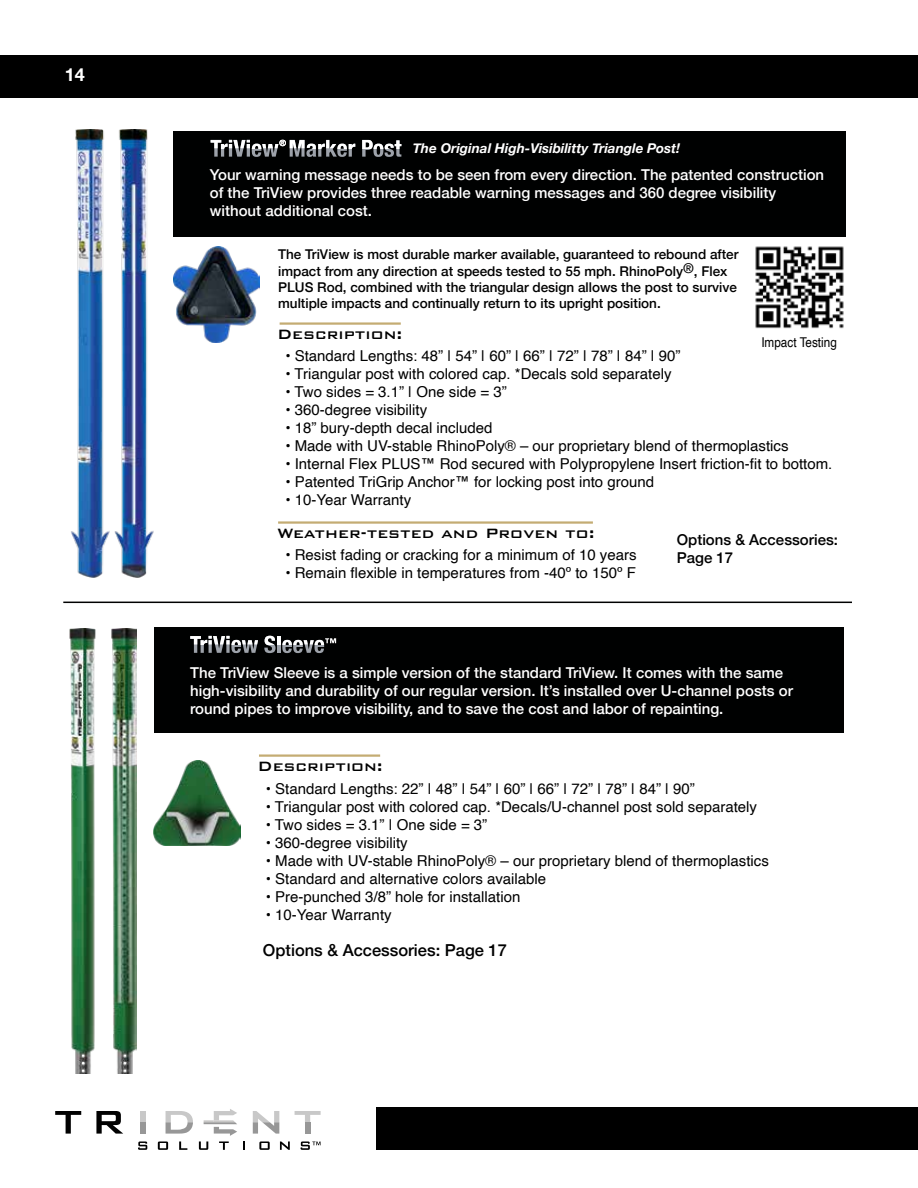
<style>
.page{position:relative;width:918px;height:1188px;background:#fff}
.page>*{position:absolute;margin:0;border:0;box-sizing:border-box;transform-origin:0 0}
.t1{font:500 18px "Bank Gothic BT";color:#000101}
.t2{font:700 18px "Helvetica Neue";color:#fff}
.t3{font:500 16.5px "Helvetica Neue";color:#000101}
.t4{font:15px "Helvetica";color:#000101}
.t5{font:500 15px/18px "Helvetica Neue";color:#fff}
.t6{font:500 15px/18px "Helvetica Neue";color:#000101}
.t7{font:500 13.5px/16.2px "Helvetica Neue";color:#000101}
.t8{font:italic 700 13.5px "Helvetica Neue";color:#fff}
.t9{font:13.5px "Helvetica";color:#000101;scale:.87 1}
</style>
<div class="page">
<div style="left:0;top:55px;width:918px;height:43px;background:#000"></div>
<div style="left:376px;top:1107px;width:542px;height:43px;background:#000"></div>
<svg style="left:55px;top:1111px;width:26px;height:23px"></svg>
<svg style="left:96px;top:1111px;width:27px;height:23px"></svg>
<div style="left:140px;top:1111px;width:5px;height:11px;background:#c8c8c8"></div>
<svg style="left:295px;top:1111px;width:26px;height:11px"></svg>
<div style="left:140px;top:1122px;width:5px;height:12px;background:#979797"></div>
<svg style="left:166px;top:1111px;width:27px;height:23px"></svg>
<div style="left:305px;top:1122px;width:5px;height:12px;background:#979797"></div>
<svg style="left:253px;top:1111px;width:26px;height:23px"></svg>
<svg style="left:138px;top:1141px;width:9px;height:9px"></svg>
<svg style="left:158px;top:1141px;width:10px;height:9px"></svg>
<svg style="left:179px;top:1141px;width:8px;height:9px"></svg>
<svg style="left:199px;top:1109px;width:38px;height:41px"></svg>
<svg style="left:243px;top:1141px;width:2px;height:9px"></svg>
<svg style="left:259px;top:1141px;width:11px;height:9px"></svg>
<svg style="left:280px;top:1141px;width:10px;height:9px"></svg>
<svg style="left:301px;top:1141px;width:20px;height:9px"></svg>
<hr style="left:63px;top:602px;width:789px;height:1px;background:#000101">
<div style="left:174px;top:131px;width:672px;height:105px;background:#000101"></div>
<img style="left:71px;top:130px;width:83px;height:448px">
<img style="left:174px;top:246px;width:86px;height:97px">
<img style="left:755px;top:246px;width:89px;height:83px">
<hr style="left:280px;top:322px;width:121px;height:3px;background:#c4ac73">
<hr style="left:278px;top:521px;width:315px;height:3px;background:#c4ac73">
<svg style="left:211px;top:140px;width:144px;height:17px"></svg>
<svg style="left:362px;top:140px;width:39px;height:17px"></svg>
<div style="left:154px;top:627px;width:690px;height:105px;background:#000101"></div>
<img style="left:154px;top:761px;width:87px;height:84px">
<img style="left:69px;top:628px;width:68px;height:446px">
<hr style="left:259px;top:754px;width:121px;height:3px;background:#c4ac73">
<svg style="left:190px;top:636px;width:68px;height:17px"></svg>
<svg style="left:264px;top:636px;width:72px;height:17px"></svg>
<p class="t2" style="left:65px;top:60px;width:22px">14</p>
<p class="t8" style="left:413px;top:137px;width:269px">The Original High-Visibilitty Triangle Post!</p>
<p class="t5" style="left:210px;top:164px;width:616px">Your warning message needs to be seen from every direction. The patented construction of the TriView provides three readable warning messages and 360 degree visibility without additional cost.</p>
<p class="t7" style="left:278px;top:245px;width:462px">The TriView is most durable marker available, guaranteed to rebound after impact from any direction at speeds tested to 55 mph. RhinoPoly®, Flex PLUS Rod, combined with the triangular design allows the post to survive multiple impacts and continually return to its upright position.</p>
<p class="t1" style="left:277px;top:324px;width:127px">Description:</p>
<p class="t4" style="left:285px;top:345px;width:397px">• Standard Lengths: 48” | 54” | 60” | 66” | 72” | 78” | 84” | 90”</p>
<p class="t4" style="left:285px;top:363px;width:388px">• Triangular post with colored cap. *Decals sold separately</p>
<p class="t4" style="left:285px;top:381px;width:223px">• Two sides = 3.1” | One side = 3”</p>
<p class="t4" style="left:285px;top:399px;width:143px">• 360-degree visibility</p>
<p class="t4" style="left:285px;top:417px;width:209px">• 18” bury-depth decal included</p>
<p class="t4" style="left:285px;top:435px;width:505px">• Made with UV-stable RhinoPoly® – our proprietary blend of thermoplastics</p>
<p class="t4" style="left:285px;top:453px;width:549px">• Internal Flex PLUS™ Rod secured with Polypropylene Insert friction-fit to bottom.</p>
<p class="t4" style="left:285px;top:471px;width:370px">• Patented TriGrip Anchor™ for locking post into ground</p>
<p class="t4" style="left:285px;top:489px;width:127px">• 10-Year Warranty</p>
<p class="t9" style="left:761px;top:332px;width:88px">Impact Testing</p>
<p class="t1" style="left:277px;top:523px;width:319px">Weather-tested and Proven to:</p>
<p class="t4" style="left:285px;top:544px;width:353px">• Resist fading or cracking for a minimum of 10 years</p>
<p class="t4" style="left:285px;top:562px;width:352px">• Remain flexible in temperatures from -40º to 150º F</p>
<p class="t6" style="left:677px;top:529px;width:163px">Options &amp; Accessories:<br>Page 17</p>
<p class="t5" style="left:190px;top:662px;width:604px">The TriView Sleeve is a simple version of the standard TriView. It comes with the same high-visibility and durability of our regular version. It’s installed over U-channel posts or round pipes to improve visibility, and to save the cost and labor of repainting.</p>
<p class="t1" style="left:257px;top:757px;width:127px">Description:</p>
<p class="t4" style="left:266px;top:777px;width:431px">• Standard Lengths: 22” | 48” | 54” | 60” | 66” | 72” | 78” | 84” | 90”</p>
<p class="t4" style="left:266px;top:795px;width:493px">• Triangular post with colored cap. *Decals/U-channel post sold separately</p>
<p class="t4" style="left:266px;top:813px;width:223px">• Two sides = 3.1” | One side = 3”</p>
<p class="t4" style="left:266px;top:831px;width:143px">• 360-degree visibility</p>
<p class="t4" style="left:266px;top:849px;width:505px">• Made with UV-stable RhinoPoly® – our proprietary blend of thermoplastics</p>
<p class="t4" style="left:266px;top:867px;width:282px">• Standard and alternative colors available</p>
<p class="t4" style="left:266px;top:885px;width:256px">• Pre-punched 3/8” hole for installation</p>
<p class="t4" style="left:266px;top:903px;width:127px">• 10-Year Warranty</p>
<p class="t3" style="left:263px;top:937px;width:245px">Options &amp; Accessories: Page 17</p>
</div>
